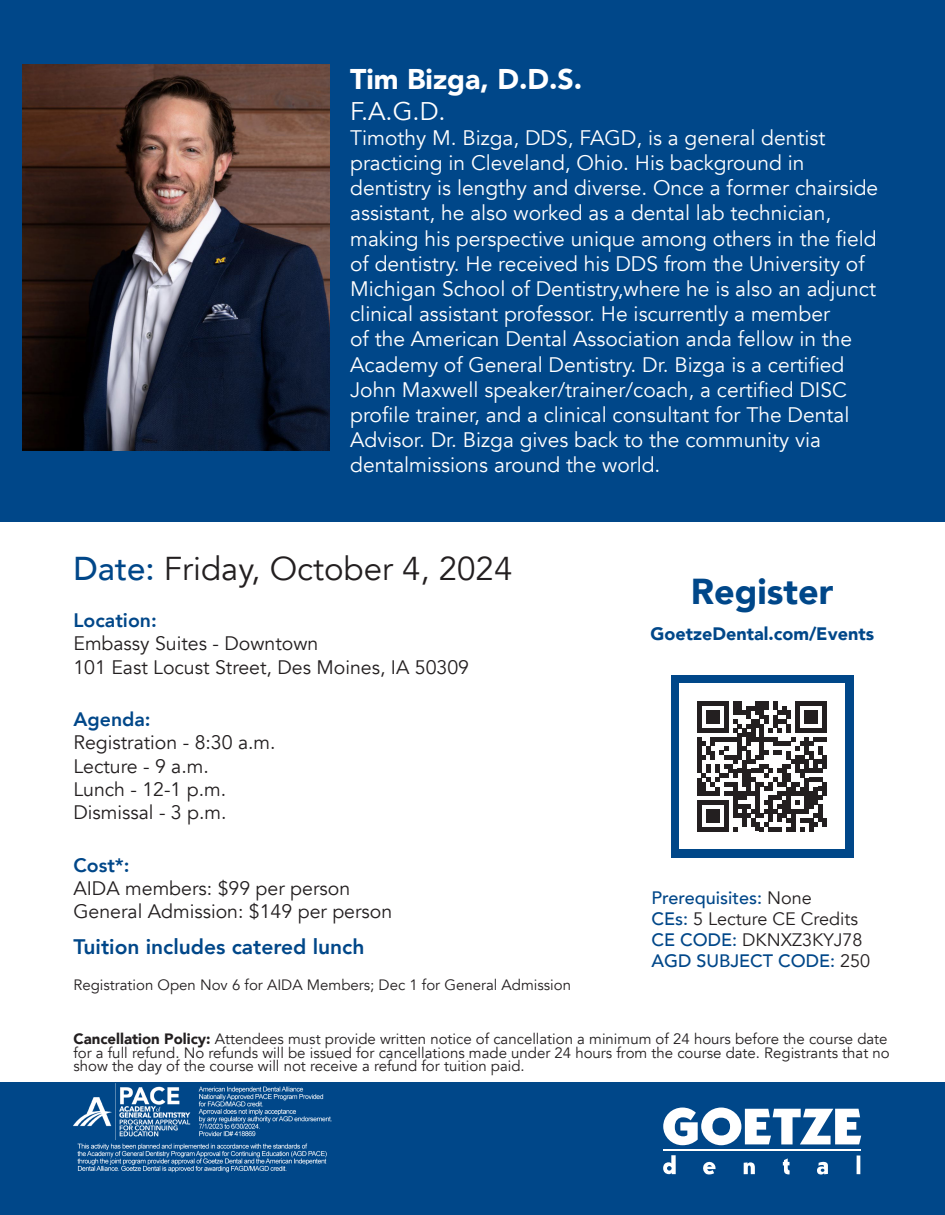
<style>
.page{position:relative;width:945px;height:1215px;background:#fff}
.page>*{position:absolute;margin:0;border:0;box-sizing:border-box;transform-origin:0 0}
.t1{font:900 36px "Avenir";color:#004789}
.t2{font:33px "Avenir";color:#231f20}
.t3{font:900 28.5px "Avenir";color:#fff}
.t4{font:25.5px "Avenir";color:#fff}
.t5{font:21px/25.2px "Avenir";color:#fff}
.t6{font:800 21px "Avenir";color:#004789}
.t7{font:19.5px "Avenir";color:#231f20}
.t8{font:800 19.5px "Avenir";color:#004789}
.t9{font:18px "Avenir";color:#231f20}
.t10{font:500 18px "Avenir";color:#004789}
.t11{font:900 18px "Avenir";color:#004789}
.t12{font:15px/13.5px "Avenir";color:#231f20}
.s1{font-weight:500;color:#004789}
.s2{font-weight:400;color:#231f20}
.s3{font-weight:900}
</style>
<div class="page">
<div style="left:0;top:0;width:945px;height:521px;background:#004789"></div>
<div style="left:0;top:1083px;width:945px;height:132px;background:#004789"></div>
<div style="left:671px;top:675px;width:182px;height:183px;background:#004789"></div>
<div style="left:679px;top:683px;width:166px;height:166px;background:#fff"></div>
<svg style="left:697px;top:701px;width:130px;height:130px"></svg>
<div style="left:822px;top:755px;width:5px;height:14px;background:#231f20"></div>
<div style="left:822px;top:782px;width:5px;height:14px;background:#231f20"></div>
<div style="left:822px;top:818px;width:5px;height:9px;background:#231f20"></div>
<hr style="left:663px;top:1149px;width:198px;height:2px;background:#fff">
<svg style="left:663px;top:1155px;width:13px;height:19px"></svg>
<svg style="left:703px;top:1161px;width:13px;height:13px"></svg>
<svg style="left:744px;top:1162px;width:11px;height:12px"></svg>
<svg style="left:783px;top:1158px;width:7px;height:16px"></svg>
<svg style="left:817px;top:1162px;width:11px;height:12px"></svg>
<hr style="left:857px;top:1155px;width:3px;height:19px;background:#fff">
<svg style="left:663px;top:1108px;width:198px;height:37px"></svg>
<img style="left:23px;top:65px;width:307px;height:386px">
<img style="left:71px;top:1082px;width:266px;height:91px">
<p class="t3" style="left:350px;top:55px;width:234px">Tim Bizga, D.D.S.</p>
<p class="t4" style="left:350px;top:96px;width:97px">F.A.G.D.</p>
<p class="t5" style="left:350px;top:125px;width:530px">Timothy M. Bizga, DDS, FAGD, is a general dentist practicing in Cleveland, Ohio. His background in dentistry is lengthy and diverse. Once a former chairside assistant, he also worked as a dental lab technician, making his perspective unique among others in the field of dentistry. He received his DDS from the University of Michigan School of Dentistry,where he is also an adjunct clinical assistant professor. He iscurrently a member<br>of the American Dental Association anda fellow in the Academy of General Dentistry. Dr. Bizga is a certified John Maxwell speaker/trainer/coach, a certified DISC profile trainer, and a clinical consultant for The Dental Advisor. Dr. Bizga gives back to the community via dentalmissions around the world.</p>
<p class="t2" style="left:73px;top:549px;width:440px"><span class="s1">Date:</span> Friday, October 4, 2024</p>
<p class="t8" style="left:73px;top:605px;width:85px">Location:</p>
<p class="t7" style="left:73px;top:632px;width:246px">Embassy Suites - Downtown</p>
<p class="t7" style="left:73px;top:655px;width:397px">101 East Locust Street, Des Moines, IA 50309</p>
<p class="t8" style="left:73px;top:704px;width:79px">Agenda:</p>
<p class="t7" style="left:73px;top:731px;width:204px">Registration - 8:30 a.m.</p>
<p class="t7" style="left:73px;top:754px;width:137px">Lecture - 9 a.m.</p>
<p class="t7" style="left:73px;top:778px;width:154px">Lunch - 12-1 p.m.</p>
<p class="t7" style="left:73px;top:801px;width:155px">Dismissal - 3 p.m.</p>
<p class="t8" style="left:73px;top:850px;width:58px">Cost*:</p>
<p class="t7" style="left:73px;top:877px;width:278px">AIDA members: $99 per person</p>
<p class="t7" style="left:73px;top:900px;width:320px">General Admission: $149 per person</p>
<p class="t6" style="left:73px;top:931px;width:292px">Tuition includes catered lunch</p>
<p class="t12" style="left:73px;top:979px;width:499px">Registration Open Nov 6 for AIDA Members; Dec 1 for General Admission</p>
<p class="t1" style="left:691px;top:561px;width:144px">Register</p>
<p class="t11" style="left:650px;top:618px;width:225px">GoetzeDental.com/Events</p>
<p class="t10" style="left:651px;top:882px;width:162px">Prerequisites: <span class="s2">None</span></p>
<p class="t9" style="left:651px;top:908px;width:208px"><span class="s1">CEs:</span> 5 Lecture CE Credits</p>
<p class="t9" style="left:651px;top:929px;width:213px"><span class="s1">CE CODE:</span> DKNXZ3KYJ78</p>
<p class="t10" style="left:651px;top:945px;width:220px">AGD SUBJECT CODE: <span class="s2">250</span></p>
<p class="t12" style="left:73px;top:1033px;width:818px"><span class="s3">Cancellation Policy:</span> Attendees must provide written notice of cancellation a minimum of 24 hours before the course date for a full refund. No refunds will be issued for cancellations made under 24 hours from the course date. Registrants that no show the day of the course will not receive a refund for tuition paid.</p>
</div>
